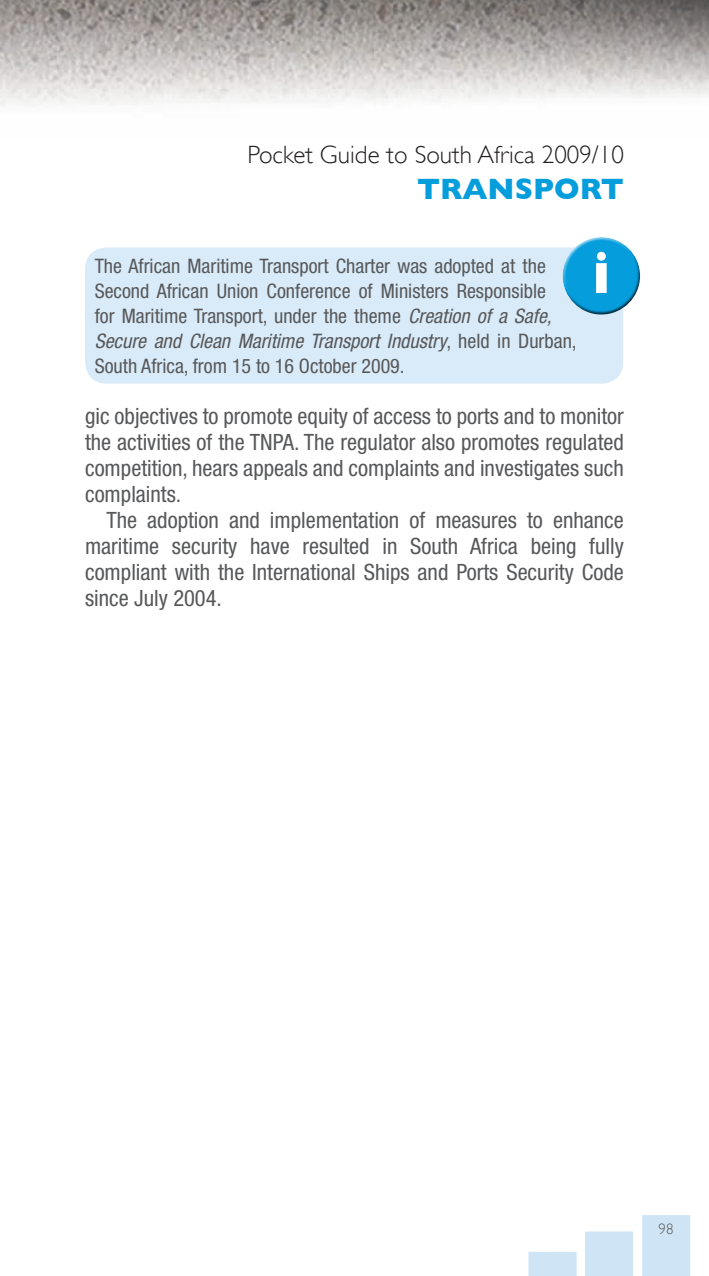
<style>
.page{position:relative;width:709px;height:1276px;background:#fff}
.page>*{position:absolute;margin:0;border:0;box-sizing:border-box;transform-origin:0 0}
.t1{font:700 60px "Gill Sans";color:#fff}
.t2{font:700 30px "Gill Sans";color:#069ddc}
.t3{font:300 25px "Gill Sans";color:#231f20}
.BODYTEXT{font:condensed 22.5px/26px "Helvetica Neue";color:#57585a;text-align:justify}
.INFO_BOX_TEXT{font:condensed 20px/25px "Helvetica Neue";color:#57585a}
.t4{font:300 15px "Gill Sans";color:#57585a}
.s1{font-style:italic}
</style>
<div class="page">
<img style="left:0;top:0;width:709px;height:106px">
<svg style="left:528px;top:1215px;width:162px;height:61px"></svg>
<div style="left:85px;top:247px;width:538px;height:136px;background:#d9ebf8;border-radius:21px"></div>
<div style="left:561px;top:236px;width:82px;height:83px;background:#231f20;opacity:.75"></div>
<p class="t3" style="left:247px;top:140px;width:378px">Pocket Guide to South Africa 2009/10</p>
<h2 class="t2" style="left:417px;top:171px;width:208px">TRANSPORT</h2>
<p class="INFO_BOX_TEXT" style="left:95px;top:254px;width:483px">The African Maritime Transport Charter was adopted at the Second African Union Conference of Ministers Responsible<br>for Maritime Transport, under the theme <span class="s1">Creation of a Safe, Secure and Clean Maritime Transport Industry</span>, held in Durban, South Africa, from 15 to 16 October 2009.</p>
<p class="t1" style="left:592px;top:238px;width:20px">i</p>
<p class="BODYTEXT" style="left:85px;top:403px;width:540px">gic objectives to promote equity of access to ports and to monitor the activities of the TNPA. The regulator also promotes regulated competition, hears appeals and complaints and investigates such complaints.</p>
<p class="BODYTEXT" style="left:85px;top:507px;width:540px;text-indent:21px">The adoption and implementation of measures to enhance maritime security have resulted in South Africa being fully compliant with the International Ships and Ports Security Code since July 2004.</p>
<p class="t4" style="left:658px;top:1220px;width:16px">98</p>
</div>
